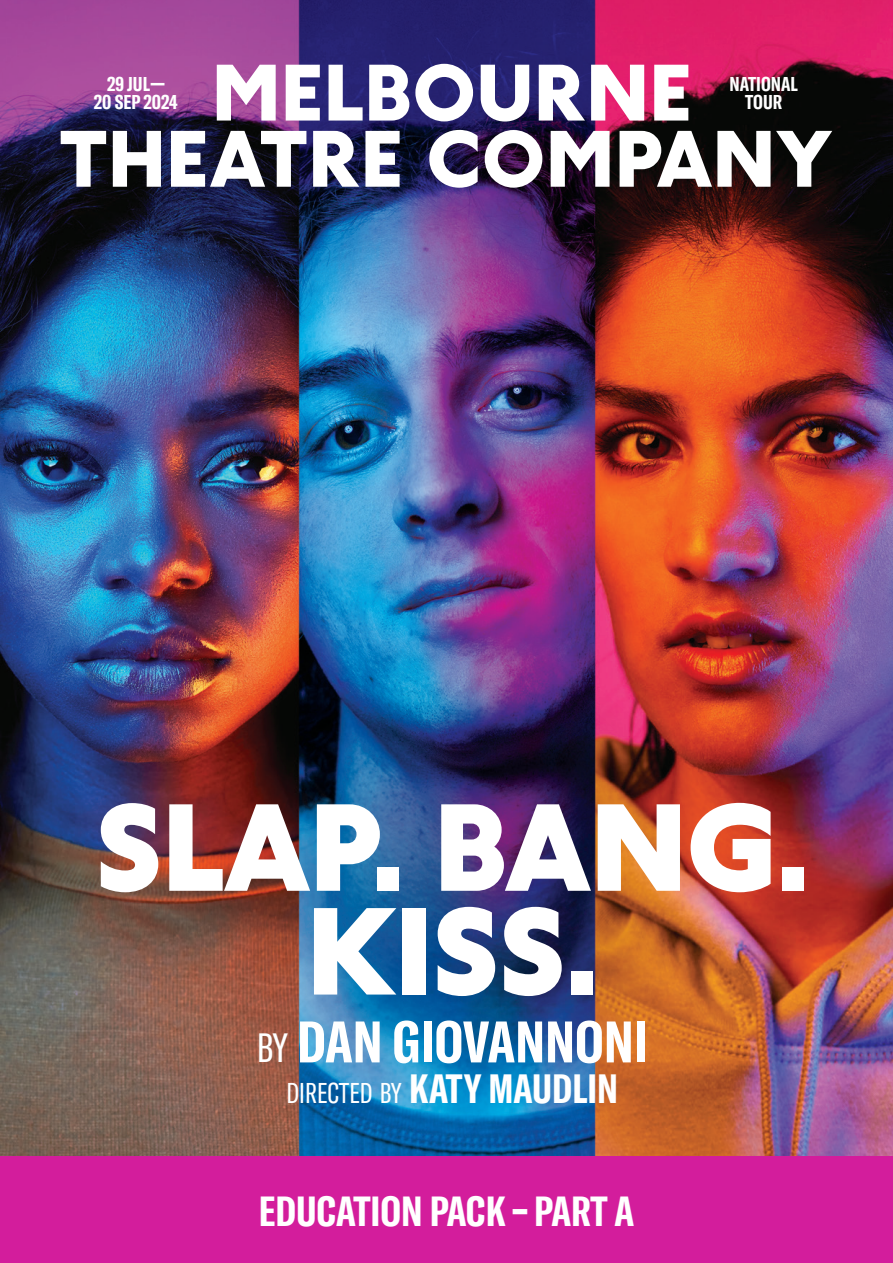
<style>
.page{position:relative;width:893px;height:1263px;background:#fff}
.page>*{position:absolute;margin:0;border:0;box-sizing:border-box;transform-origin:0 0}
.t1{font:900 115.2px/103.8px "Grato Classic";letter-spacing:.005em;color:#fff;text-align:center}
.Playwright__50{font:57.6px "GT America Cm Bd";color:#fff}
.t2{font:41.55px "GT America Cm Bd";color:#fff}
.Director__70{font:40.35px "GT America Cm Bd";color:#fff}
.t3{font:19.8px/17.5px "GT America Cm Bd";color:#fff;text-align:center}
.t4{font:19.65px/17.5px "GT America Cm Bd";color:#fff;text-align:center}
.s1{font-family:"GT America Cm Rg";font-size:40.35px}
.s2{font-family:"GT America Cm Rg";font-size:28.2px}
</style>
<div class="page">
<img style="left:0;top:0;width:893px;height:1157px">
<img style="left:195px;top:633px;width:504px;height:504px;border-radius:50%">
<div style="left:0;top:1157px;width:893px;height:106px;background:#d31d9c"></div>
<svg style="left:217px;top:65px;width:59px;height:56px"></svg>
<svg style="left:286px;top:65px;width:34px;height:56px"></svg>
<svg style="left:329px;top:65px;width:34px;height:56px"></svg>
<svg style="left:369px;top:65px;width:40px;height:56px"></svg>
<svg style="left:481px;top:65px;width:48px;height:57px"></svg>
<svg style="left:591px;top:65px;width:53px;height:56px"></svg>
<svg style="left:654px;top:65px;width:34px;height:56px"></svg>
<svg style="left:539px;top:65px;width:46px;height:56px"></svg>
<svg style="left:415px;top:64px;width:58px;height:57px"></svg>
<svg style="left:61px;top:131px;width:45px;height:56px"></svg>
<svg style="left:113px;top:131px;width:48px;height:56px"></svg>
<svg style="left:171px;top:131px;width:135px;height:56px"></svg>
<svg style="left:365px;top:131px;width:35px;height:56px"></svg>
<svg style="left:429px;top:130px;width:49px;height:58px"></svg>
<svg style="left:551px;top:131px;width:59px;height:56px"></svg>
<svg style="left:776px;top:131px;width:56px;height:56px"></svg>
<svg style="left:313px;top:131px;width:46px;height:56px"></svg>
<svg style="left:620px;top:131px;width:150px;height:56px"></svg>
<svg style="left:485px;top:130px;width:57px;height:58px"></svg>
<p class="t4" style="left:94px;top:75px;width:85px">29 JUL —<br>20 SEP 2024</p>
<p class="t3" style="left:730px;top:75px;width:70px">NATIONAL<br>TOUR</p>
<p class="t1" style="left:96px;top:783px;width:715px">SLAP. BANG.<br>KISS.</p>
<p class="Playwright__50" style="left:257px;top:1007px;width:392px"><span class="s1">BY</span> DAN GIOVANNONI</p>
<p class="Director__70" style="left:286px;top:1064px;width:333px"><span class="s2">DIRECTED BY</span> KATY MAUDLIN</p>
<p class="t2" style="left:259px;top:1186px;width:377px">EDUCATION PACK – PART A</p>
</div>
